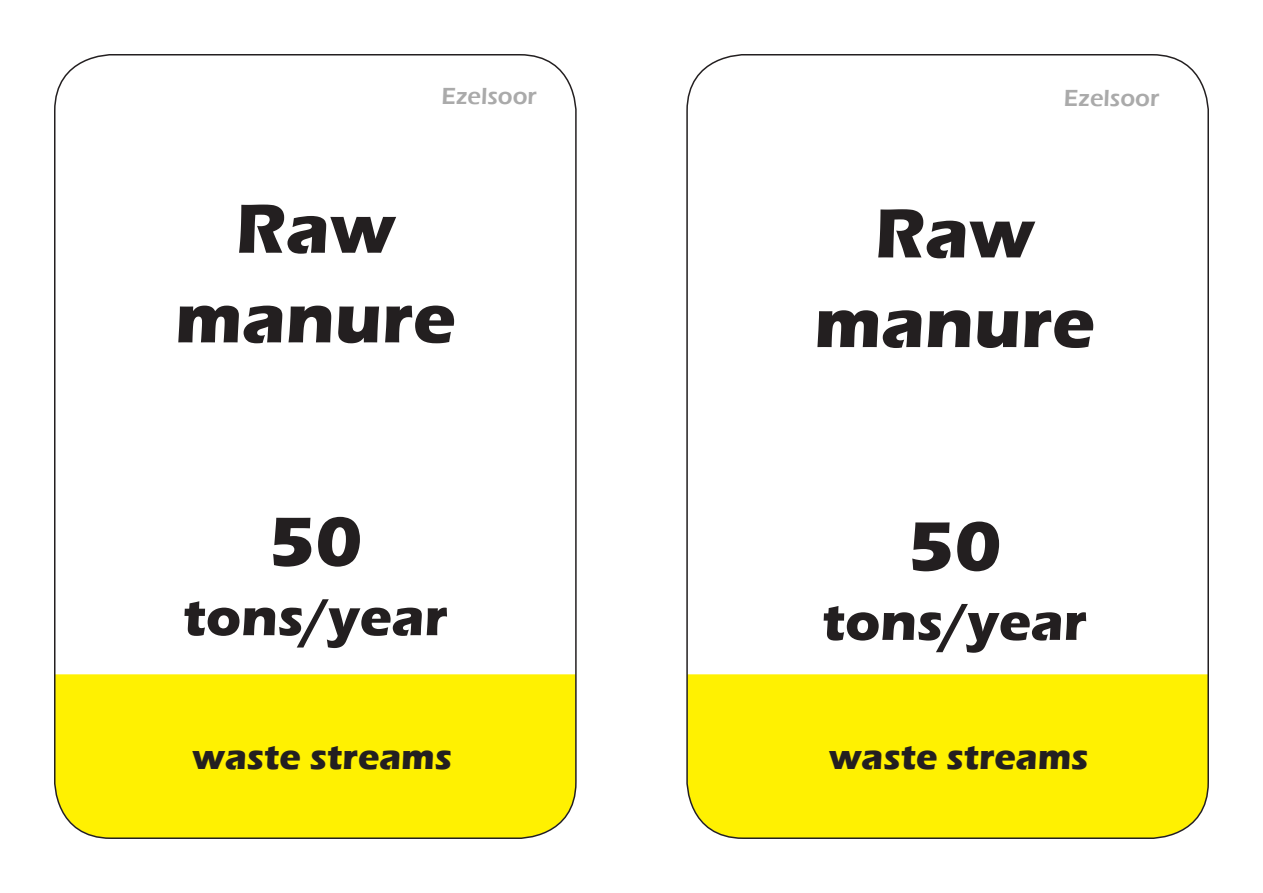
<style>
.page{position:relative;width:1263px;height:893px;background:#fff}
.page>*{position:absolute;margin:0;border:0;box-sizing:border-box;transform-origin:0 0}
.t1{font:72px/89.7px "Eras Bold ITC";color:#231f20;text-align:center}
.t2{font:54px "Eras Bold ITC";color:#231f20}
.t3{font:36px "Eras Bold ITC";color:#231f20}
.t4{font:600 24px "Eras ITC";color:#aaa}
</style>
<div class="page">
<div style="left:689px;top:674px;width:519px;height:164px;background:#fff101"></div>
<div style="left:56px;top:674px;width:520px;height:164px;background:#fff101"></div>
<p class="t4" style="left:441px;top:83px;width:97px">Ezelsoor</p>
<p class="t4" style="left:1064px;top:85px;width:97px">Ezelsoor</p>
<h1 class="t1" style="left:175px;top:184px;width:282px">Raw manure</h1>
<h1 class="t1" style="left:268px;top:497px;width:95px">50</h1>
<h2 class="t2" style="left:183px;top:586px;width:266px">tons/year</h2>
<h1 class="t1" style="left:814px;top:189px;width:282px">Raw manure</h1>
<h1 class="t1" style="left:907px;top:502px;width:95px">50</h1>
<h2 class="t2" style="left:822px;top:591px;width:266px">tons/year</h2>
<p class="t3" style="left:192px;top:736px;width:261px">waste streams</p>
<p class="t3" style="left:829px;top:736px;width:261px">waste streams</p>
</div>
